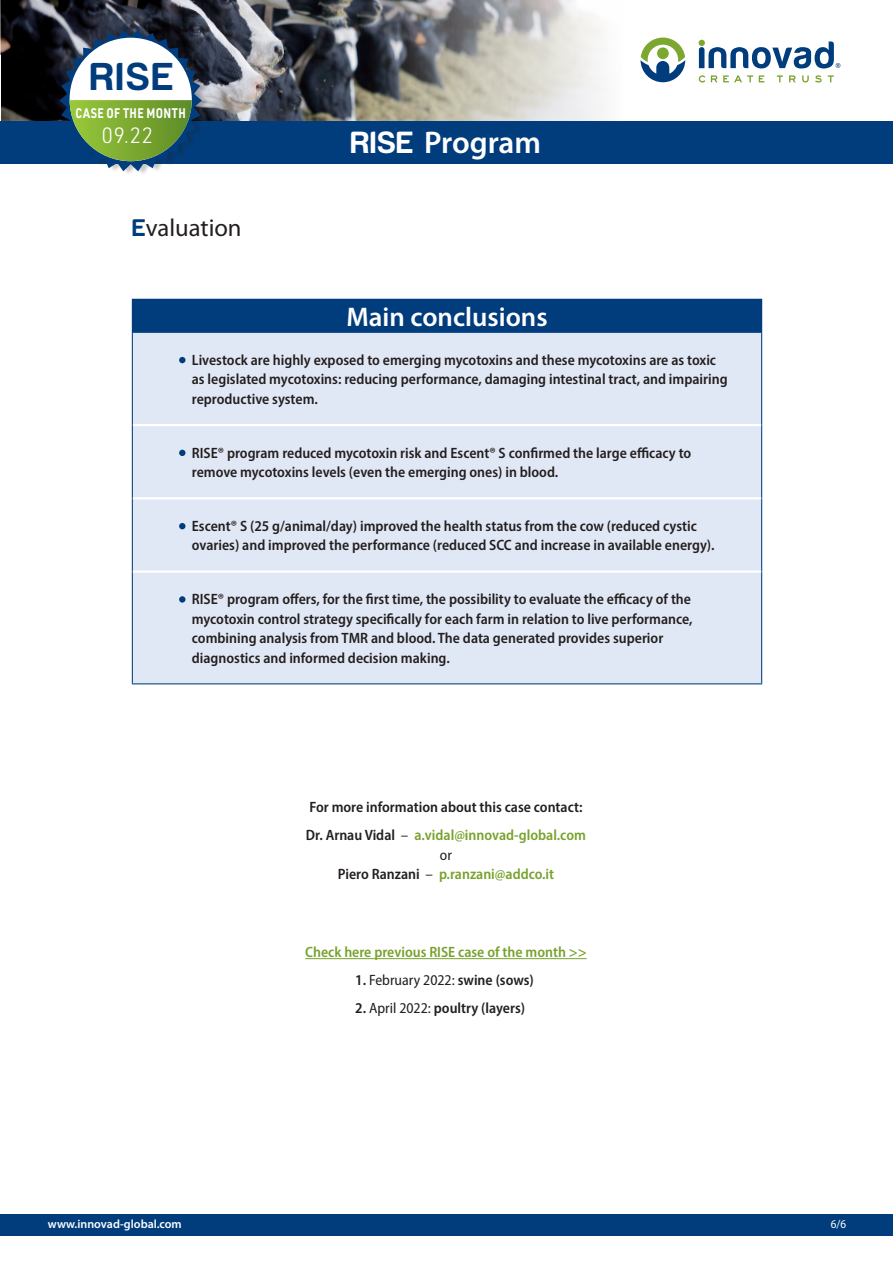
<style>
.page{position:relative;width:893px;height:1263px;background:#fff}
.page>*{position:absolute;margin:0;border:0;box-sizing:border-box;transform-origin:0 0}
.t1{font:700 39.9px "Harabara Mais Bold Harabara Mais";color:#013d7d}
.t2{font:600 31.35px "Myriad Pro";letter-spacing:-.005em;color:#fff}
.t3{font:600 27px "Myriad Pro";color:#fff}
.t4{font:24.6px "Myriad Pro";color:#231f20}
.t5{font:300 21.75px "URWDIN";color:#fff}
.t6{font:600 semi-condensed 15px/19.5px "Myriad Pro";color:#231f20}
.t7{font:600 semi-condensed 15px/19.5px "Myriad Pro";color:#78a22d;text-align:center}
.t8{font:700 13.65px "URWDIN";letter-spacing:.04em;color:#fff;scale:.8 1}
.t9{font:600 12px "Myriad Pro";color:#fff}
.t10{font:semi-condensed 12px "Myriad Pro";color:#fff}
.s1{font-family:"Harabara Mais Bold Harabara Mais";font-weight:700}
.s2{font-family:"Harabara Mais Bold Harabara Mais";font-weight:700;color:#013d7d}
.s3{font-weight:400}
.s4{color:#78a22d}
.s5{font-weight:400;color:#231f20}
.s6{color:#231f20}
</style>
<div class="page">
<img style="left:0;top:0;width:603px;height:121px">
<div style="left:132px;top:299px;width:630px;height:33px;background:#013d7d"></div>
<div style="left:133px;top:333px;width:628px;height:350px;background:#e1e8f5"></div>
<hr style="left:132px;top:332px;width:630px;height:1px;background:#013d7d">
<hr style="left:132px;top:333px;width:1px;height:92px;background:#013d7d">
<hr style="left:761px;top:333px;width:1px;height:92px;background:#013d7d">
<hr style="left:132px;top:425px;width:1px;height:73px;background:#013d7d">
<hr style="left:761px;top:425px;width:1px;height:73px;background:#013d7d">
<hr style="left:132px;top:498px;width:1px;height:74px;background:#013d7d">
<hr style="left:761px;top:498px;width:1px;height:74px;background:#013d7d">
<hr style="left:132px;top:572px;width:1px;height:111px;background:#013d7d">
<hr style="left:761px;top:572px;width:1px;height:111px;background:#013d7d">
<hr style="left:133px;top:424px;width:628px;height:2px;background:#fff">
<hr style="left:133px;top:497px;width:628px;height:2px;background:#fff">
<hr style="left:133px;top:570px;width:628px;height:3px;background:#fff">
<hr style="left:132px;top:683px;width:630px;height:1px;background:#013d7d">
<svg style="left:179px;top:357px;width:6px;height:6px"></svg>
<svg style="left:179px;top:450px;width:6px;height:6px"></svg>
<svg style="left:179px;top:523px;width:6px;height:6px"></svg>
<div style="left:179px;top:596px;width:6px;height:7px;background:#013d7d;border-radius:50%"></div>
<div style="left:0;top:1214px;width:893px;height:22px;background:#013d7d"></div>
<hr style="left:305px;top:958px;width:282px;height:1px;background:#78a22d">
<div style="left:0;top:121px;width:893px;height:43px;background:#013d7d"></div>
<svg style="left:699px;top:75px;width:6px;height:8px"></svg>
<svg style="left:711px;top:75px;width:6px;height:7px"></svg>
<svg style="left:723px;top:75px;width:30px;height:7px"></svg>
<svg style="left:759px;top:75px;width:5px;height:7px"></svg>
<svg style="left:777px;top:75px;width:6px;height:7px"></svg>
<svg style="left:789px;top:75px;width:7px;height:7px"></svg>
<svg style="left:802px;top:75px;width:7px;height:8px"></svg>
<svg style="left:815px;top:75px;width:7px;height:8px"></svg>
<svg style="left:828px;top:75px;width:6px;height:7px"></svg>
<svg style="left:640px;top:38px;width:45px;height:44px"></svg>
<svg style="left:699px;top:40px;width:141px;height:29px"></svg>
<div style="left:61px;top:28px;width:149px;height:148px;background:#231f20;opacity:.25"></div>
<svg style="left:60px;top:30px;width:142px;height:141px"></svg>
<h1 class="t1" style="left:89px;top:53px;width:86px">RISE</h1>
<h3 class="t5" style="left:102px;top:121px;width:53px">09.22</h3>
<h2 class="t2" style="left:350px;top:123px;width:192px"><span class="s1">RISE</span> Program</h2>
<p class="t8" style="left:76px;top:104px;width:139px">CASE OF THE MONTH</p>
<h3 class="t4" style="left:132px;top:213px;width:111px"><span class="s2">E</span>valuation</h3>
<h3 class="t3" style="left:346px;top:300px;width:203px">Main conclusions</h3>
<p class="t6" style="left:192px;top:350px;width:537px">Livestock are highly exposed to emerging mycotoxins and these mycotoxins are as toxic as legislated mycotoxins: reducing performance, damaging intestinal tract, and impairing reproductive system.</p>
<p class="t6" style="left:192px;top:442px;width:501px">RISE® program reduced mycotoxin risk and Escent® S confirmed the large efficacy to remove mycotoxins levels (even the emerging ones) in blood.</p>
<p class="t6" style="left:192px;top:516px;width:524px">Escent® S (25 g/animal/day) improved the health status from the cow (reduced cystic ovaries) and improved the performance (reduced SCC and increase in available energy).</p>
<p class="t6" style="left:192px;top:589px;width:502px">RISE® program offers, for the first time, the possibility to evaluate the efficacy of the mycotoxin control strategy specifically for each farm in relation to live performance, combining analysis from TMR and blood. The data generated provides superior diagnostics and informed decision making.</p>
<p class="t6" style="left:306px;top:793px;width:282px;line-height:28px">For more information about this case contact:<br>Dr. Arnau Vidal <span class="s3">–</span> <span class="s4">a.vidal@innovad-global.com</span></p>
<p class="t7" style="left:338px;top:844px;width:218px"><span class="s5">or<br></span><span class="s6">Piero Ranzani</span> <span class="s5">–</span> p.ranzani@addco.it</p>
<p class="t7" style="left:305px;top:942px;width:283px">Check here previous RISE case of the month &gt;&gt;</p>
<p class="t6" style="left:355px;top:970px;width:180px">1. <span class="s3">February 2022:</span> swine (sows)</p>
<p class="t6" style="left:355px;top:998px;width:171px">2. <span class="s3">April 2022:</span> poultry (layers)</p>
<p class="t9" style="left:48px;top:1216px;width:135px">www.innovad-global.com</p>
<p class="t10" style="left:831px;top:1217px;width:17px">6/6</p>
</div>
